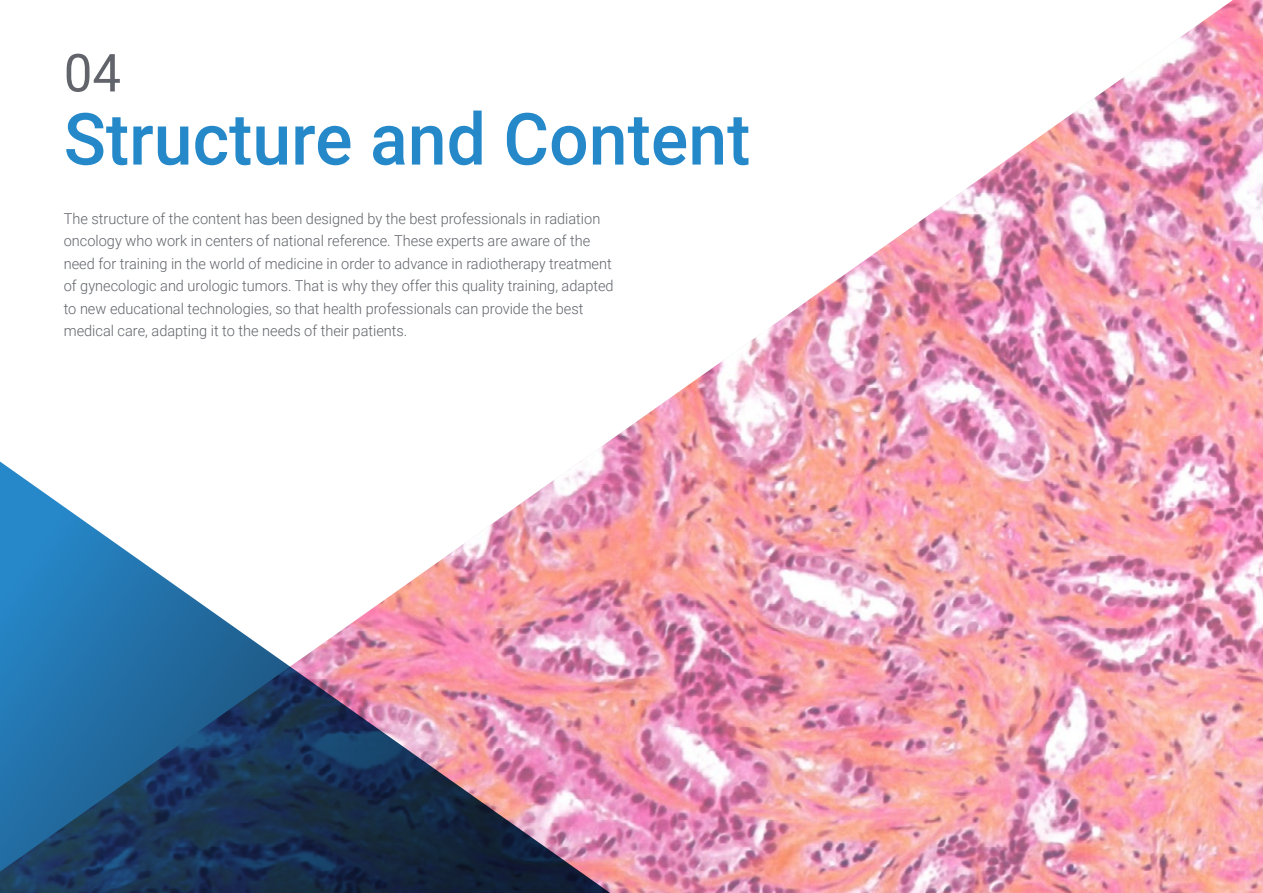
<style>
.page{position:relative;width:1263px;height:893px;background:#fff}
.page>*{position:absolute;margin:0;border:0;box-sizing:border-box;transform-origin:0 0}
.t1{font:500 72px "Roboto";color:#2488c9}
.t2{font:52.5px "Roboto";color:#61646a}
.t3{font:300 15px/22.5px "Roboto";color:#61646a}
</style>
<div class="page">
<img style="left:602px;top:0;width:661px;height:893px">
<svg style="left:0;top:446px;width:640px;height:447px"></svg>
<h2 class="t2" style="left:64px;top:36px;width:59px">04</h2>
<h1 class="t1" style="left:64px;top:89px;width:688px">Structure and Content</h1>
<p class="t3" style="left:64px;top:207px;width:551px">The structure of the content has been designed by the best professionals in radiation oncology who work in centers of national reference. These experts are aware of the need for training in the world of medicine in order to advance in radiotherapy treatment of gynecologic and urologic tumors. That is why they offer this quality training, adapted to new educational technologies, so that health professionals can provide the best medical care, adapting it to the needs of their patients.</p>
</div>
